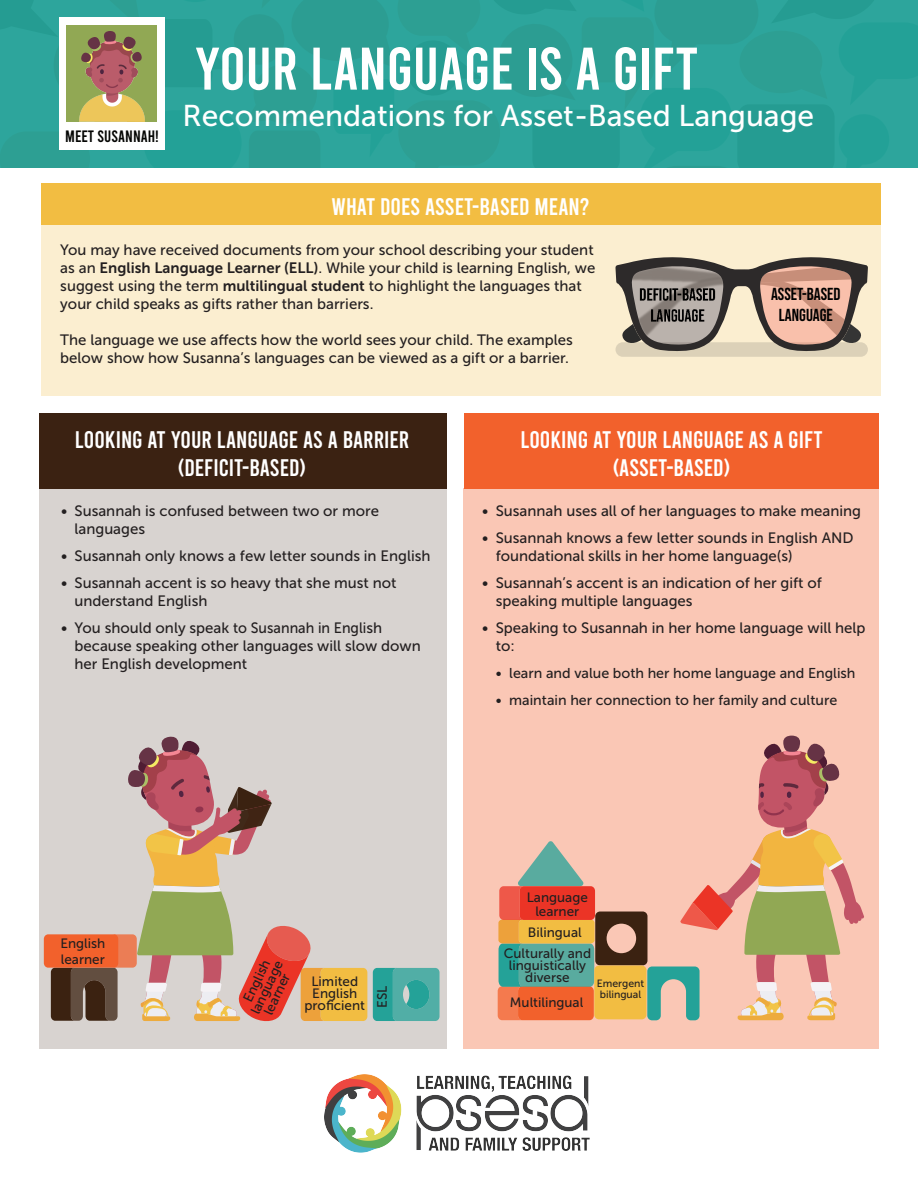
<style>
.page{position:relative;width:918px;height:1188px;background:#fff}
.page>*{position:absolute;margin:0;border:0;box-sizing:border-box;transform-origin:0 0}
.t1{font:60px "Bebas";color:#fff}
.Subtitle{font:30px "Museo Sans 500";color:#fff}
.Timeline_Heading_1{font:24px "Bebas";color:#fff}
.t2{font:17.25px/20.9px "Bebas Neue";color:#000;text-align:center}
.Timeline_Heading_1-2{font:16.5px "Bebas";color:#040503}
.Table_Text{font:15px/18px "Museo Sans 500";color:#231f20}
.t3{font:14.25px "Museo Sans 500";color:#231f20}
.t4{font:13.5px/12px "Museo Sans 500";color:#231f20;text-align:center}
.t5{font:10.5px "Museo Sans 500";color:#231f20}
.s1{font-family:"Museo Sans 700"}
</style>
<div class="page">
<div style="left:463px;top:488px;width:416px;height:561px;background:#fac7b5"></div>
<div style="left:464px;top:413px;width:415px;height:76px;background:#f2612c"></div>
<div style="left:39px;top:485px;width:407px;height:564px;background:#d8d3d0"></div>
<div style="left:39px;top:413px;width:407px;height:76px;background:#3b2212"></div>
<svg style="left:498px;top:736px;width:366px;height:284px"></svg>
<div style="left:321px;top:968px;width:46px;height:53px;background:#f2bd42;border-radius:4px"></div>
<svg style="left:44px;top:736px;width:281px;height:286px"></svg>
<svg style="left:373px;top:968px;width:67px;height:53px;background:#42aaa1"></svg>
<div style="left:41px;top:225px;width:839px;height:171px;background:#fbeed0"></div>
<div style="left:41px;top:184px;width:839px;height:41px;background:#f2bd42"></div>
<img style="left:324px;top:1074px;width:265px;height:79px">
<div style="left:615px;top:342px;width:253px;height:15px;background:#dcd1b8;border-radius:7px"></div>
<svg style="left:774px;top:257px;width:94px;height:95px;background:#bb9786"></svg>
<img style="left:615px;top:257px;width:159px;height:100px">
<svg style="left:0;top:0;width:918px;height:167px;background:#38a396"></svg>
<p class="Timeline_Heading_1-2" style="left:65px;top:128px;width:95px">MEET SUSANNAH!</p>
<p class="t1" style="left:195px;top:39px;width:505px">YOUR LANGUAGE IS A GIFT</p>
<p class="Subtitle" style="left:183px;top:99px;width:633px">Recommendations for Asset-Based Language</p>
<p class="Timeline_Heading_1" style="left:332px;top:194px;width:259px">WHAT DOES ASSET-BASED MEAN?</p>
<p class="Table_Text" style="left:60px;top:241px;width:537px">You may have received documents from your school describing your student as an <span class="s1">English Language Learner (ELL)</span>. While your child is learning English, we suggest using the term <span class="s1">multilingual student</span> to highlight the languages that your child speaks as gifts rather than barriers.</p>
<p class="Table_Text" style="left:60px;top:331px;width:514px">The language we use affects how the world sees your child. The examples below show how Susanna’s languages can be viewed as a gift or a barrier.</p>
<p class="t2" style="left:771px;top:284px;width:71px">ASSET-BASED<br>LANGUAGE</p>
<p class="Timeline_Heading_1" style="left:75px;top:427px;width:336px">LOOKING AT YOUR LANGUAGE AS A BARRIER</p>
<p class="Timeline_Heading_1" style="left:178px;top:456px;width:129px">(DEFICIT-BASED)</p>
<p class="Table_Text" style="left:75px;top:502px;width:306px;text-indent:-14px">• Susannah is confused between two or more languages</p>
<p class="Table_Text" style="left:61px;top:547px;width:371px">• Susannah only knows a few letter sounds in English</p>
<p class="Table_Text" style="left:75px;top:574px;width:324px;text-indent:-14px">• Susannah accent is so heavy that she must not understand English</p>
<p class="Table_Text" style="left:75px;top:619px;width:348px;text-indent:-14px">• You should only speak to Susannah in English because speaking other languages will slow down her English development</p>
<p class="Timeline_Heading_1" style="left:520px;top:427px;width:304px">LOOKING AT YOUR LANGUAGE AS A GIFT</p>
<p class="Timeline_Heading_1" style="left:613px;top:456px;width:118px">(ASSET-BASED)</p>
<p class="Table_Text" style="left:482px;top:502px;width:380px">• Susannah uses all of her languages to make meaning</p>
<p class="Table_Text" style="left:496px;top:529px;width:359px;text-indent:-14px">• Susannah knows a few letter sounds in English AND foundational skills in her home language(s)</p>
<p class="Table_Text" style="left:496px;top:574px;width:328px;text-indent:-14px">• Susannah’s accent is an indication of her gift of speaking multiple languages</p>
<p class="Table_Text" style="left:496px;top:619px;width:371px;text-indent:-14px">• Speaking to Susannah in her home language will help to:</p>
<p class="t3" style="left:496px;top:665px;width:361px">• learn and value both her home language and English</p>
<p class="t3" style="left:496px;top:692px;width:343px">• maintain her connection to her family and culture</p>
<p class="t4" style="left:60px;top:935px;width:47px;line-height:16.2px;text-align:left">English learner</p>
<p class="t4" style="left:242px;top:999px;width:47px;rotate:-65deg">English</p>
<p class="t4" style="left:249px;top:1011px;width:59px;rotate:-65deg">language</p>
<p class="t4" style="left:262px;top:1011px;width:45px;rotate:-65deg">learner</p>
<p class="t4" style="left:305px;top:975px;width:62px">Limited<br>English proficient</p>
<p class="t4" style="left:376px;top:1008px;width:24px;rotate:-90deg">ESL</p>
<p class="t4" style="left:527px;top:892px;width:63px">Language</p>
<p class="t4" style="left:535px;top:905px;width:45px">learner</p>
<p class="t4" style="left:504px;top:947px;width:89px">Culturally and linguistically diverse</p>
<p class="t4" style="left:528px;top:926px;width:55px">Bilingual</p>
<p class="t5" style="left:597px;top:978px;width:49px">Emergent</p>
<p class="t5" style="left:600px;top:988px;width:43px">bilingual</p>
<p class="t4" style="left:510px;top:996px;width:75px">Multilingual</p>
</div>
